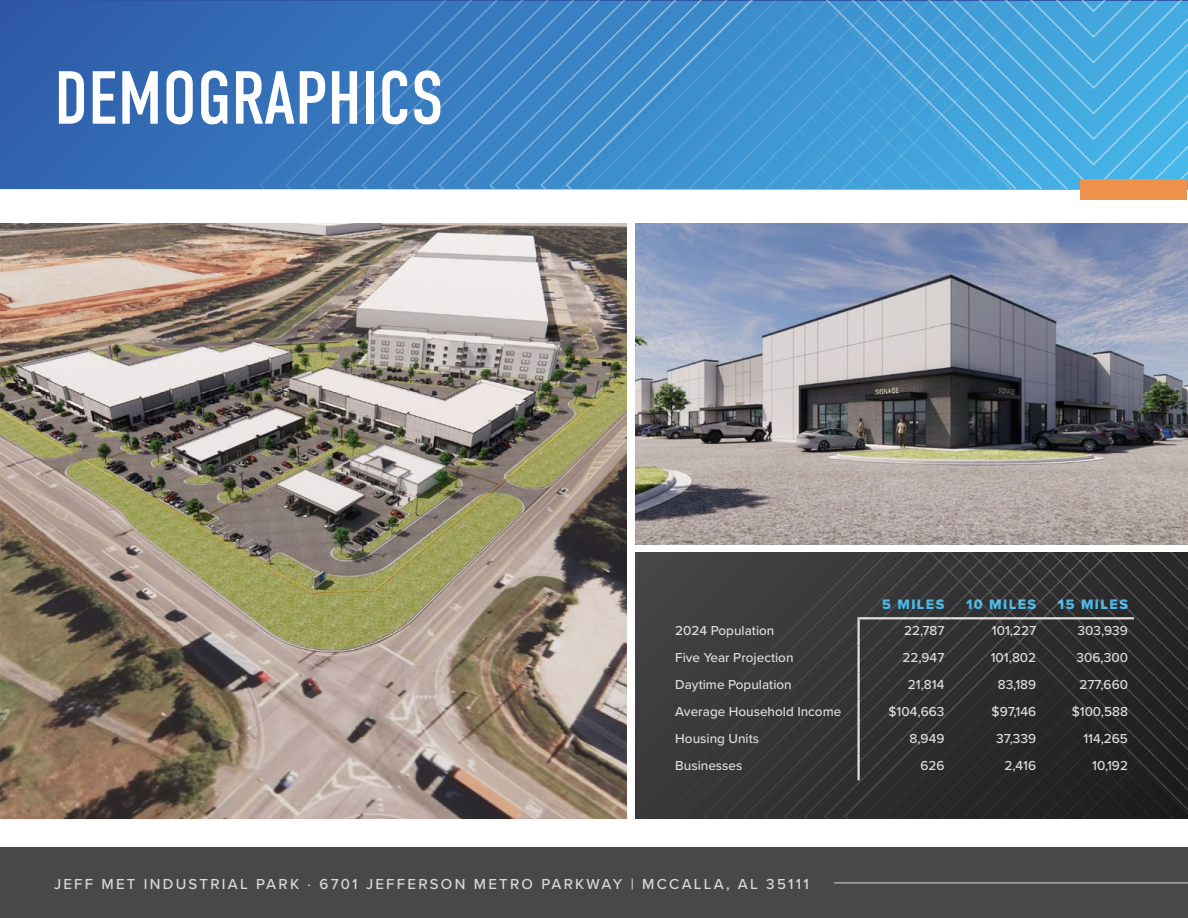
<style>
.page{position:relative;width:1188px;height:918px;background:#fff}
.page>*{position:absolute;margin:0;border:0;box-sizing:border-box;transform-origin:0 0}
.t1{font:75px "DIN Condensed";color:#fff}
.t2{font:500 15px "Proxima Nova";letter-spacing:.15em;color:#dadada}
.t3{font:14.25px "Proxima Nova Extrabld";letter-spacing:.1em;color:#48b9ea}
.t4{font:500 13.5px "Proxima Nova";color:#dcddde}
</style>
<div class="page">
<div style="left:0;top:848px;width:1188px;height:70px;background:#48484a"></div>
<hr style="left:834px;top:883px;width:354px;height:1px;background:#dadada">
<img style="left:0;top:223px;width:627px;height:596px">
<div style="left:0;top:1px;width:1188px;height:189px;background:#3165b0"></div>
<svg style="left:159px;top:0;width:1029px;height:4px"></svg>
<svg style="left:297px;top:4px;width:891px;height:26px;background:#428fcc"></svg>
<svg style="left:272px;top:30px;width:916px;height:25px;background:#418fcc"></svg>
<svg style="left:246px;top:55px;width:942px;height:26px;background:#4190cd"></svg>
<svg style="left:221px;top:81px;width:967px;height:25px;background:#4191ce"></svg>
<svg style="left:195px;top:106px;width:993px;height:26px;background:#4192ce"></svg>
<svg style="left:170px;top:132px;width:1018px;height:25px;background:#4193cf"></svg>
<svg style="left:159px;top:157px;width:1029px;height:32px;background:#4093cf"></svg>
<div style="left:1081px;top:179px;width:106px;height:21px;background:#ee914b"></div>
<img style="left:635px;top:223px;width:553px;height:321px">
<svg style="left:635px;top:554px;width:552px;height:20px;background:#3a3a3b"></svg>
<svg style="left:635px;top:574px;width:552px;height:20px;background:#38383a"></svg>
<svg style="left:635px;top:594px;width:552px;height:20px;background:#373739"></svg>
<svg style="left:635px;top:614px;width:552px;height:20px;background:#404042"></svg>
<svg style="left:635px;top:634px;width:552px;height:20px;background:#353537"></svg>
<svg style="left:635px;top:654px;width:552px;height:20px;background:#343436"></svg>
<svg style="left:635px;top:674px;width:552px;height:20px;background:#333334"></svg>
<svg style="left:635px;top:694px;width:552px;height:20px;background:#323233"></svg>
<svg style="left:635px;top:714px;width:552px;height:20px;background:#303032"></svg>
<svg style="left:635px;top:734px;width:552px;height:20px;background:#2f2f30"></svg>
<svg style="left:635px;top:754px;width:552px;height:65px;background:#2c2c2e"></svg>
<h1 class="t1" style="left:54px;top:56px;width:391px">DEMOGRAPHICS</h1>
<p class="t3" style="left:882px;top:593px;width:64px">5 MILES</p>
<p class="t3" style="left:966px;top:593px;width:72px">10 MILES</p>
<p class="t3" style="left:1058px;top:593px;width:72px">15 MILES</p>
<p class="t4" style="left:675px;top:620px;width:101px">2024 Population</p>
<p class="t4" style="left:904px;top:620px;width:42px">22,787</p>
<p class="t4" style="left:992px;top:620px;width:46px">101,227</p>
<p class="t4" style="left:1078px;top:620px;width:52px">303,939</p>
<p class="t4" style="left:675px;top:647px;width:120px">Five Year Projection</p>
<p class="t4" style="left:902px;top:647px;width:43px">22,947</p>
<p class="t4" style="left:991px;top:647px;width:47px">101,802</p>
<p class="t4" style="left:1077px;top:647px;width:53px">306,300</p>
<p class="t4" style="left:675px;top:674px;width:118px">Daytime Population</p>
<p class="t4" style="left:908px;top:674px;width:38px">21,814</p>
<p class="t4" style="left:998px;top:674px;width:40px">83,189</p>
<p class="t4" style="left:1080px;top:674px;width:50px">277,660</p>
<p class="t4" style="left:675px;top:701px;width:168px">Average Household Income</p>
<p class="t4" style="left:889px;top:701px;width:57px">$104,663</p>
<p class="t4" style="left:992px;top:701px;width:46px">$97,146</p>
<p class="t4" style="left:1072px;top:701px;width:58px">$100,588</p>
<p class="t4" style="left:675px;top:728px;width:85px">Housing Units</p>
<p class="t4" style="left:909px;top:728px;width:36px">8,949</p>
<p class="t4" style="left:996px;top:728px;width:41px">37,339</p>
<p class="t4" style="left:1083px;top:728px;width:46px">114,265</p>
<p class="t4" style="left:675px;top:755px;width:69px">Businesses</p>
<p class="t4" style="left:920px;top:755px;width:26px">626</p>
<p class="t4" style="left:1004px;top:755px;width:33px">2,416</p>
<p class="t4" style="left:1092px;top:755px;width:37px">10,192</p>
<p class="t2" style="left:54px;top:873px;width:756px">JEFF MET INDUSTRIAL PARK · 6701 JEFFERSON METRO PARKWAY | MCCALLA, AL 35111</p>
</div>
